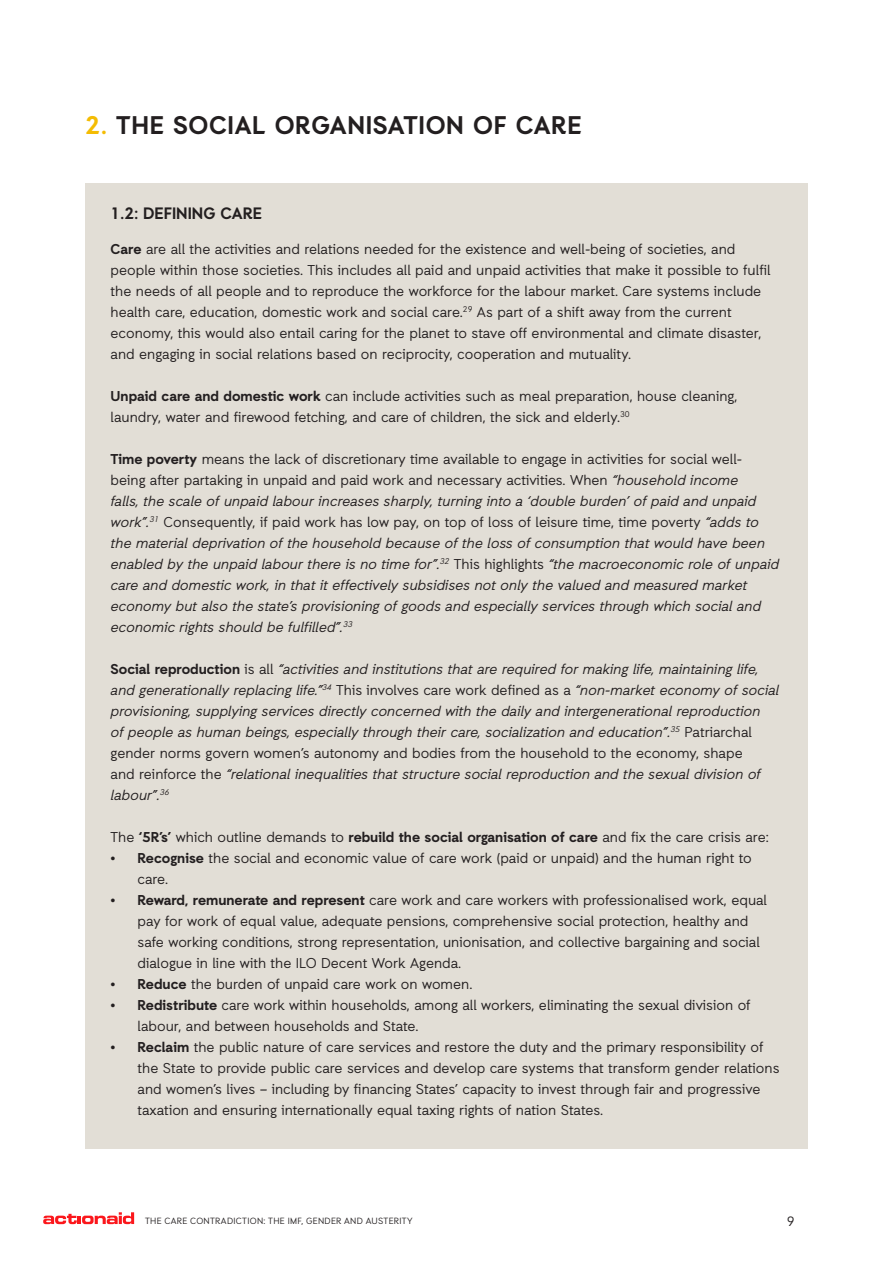
<style>
.page{position:relative;width:893px;height:1263px;background:#fff}
.page>*{position:absolute;margin:0;border:0;box-sizing:border-box;transform-origin:0 0}
.t1{font:700 25.5px "Auxilia";letter-spacing:.025em;color:#231f20}
.t2{font:700 16.5px "Auxilia";color:#231f20}
.t3{font:14.25px/21px "Auxilia";color:#231f20}
.t4{font:italic 14.25px/21px "Auxilia";color:#231f20}
.t5{font:13.5px "Auxilia";color:#231f20}
.t6{font:9px "Auxilia";letter-spacing:.03em;color:#231f20}
.s1{color:#f4bc03}
.s2{font-weight:700}
.s3{font-weight:700;font-style:normal}
.s4{font-style:normal}
</style>
<div class="page">
<svg style="left:43px;top:1212px;width:91px;height:12px"></svg>
<div style="left:85px;top:183px;width:723px;height:965px;background:#e2ded6"></div>
<p class="t1" style="left:85px;top:109px;width:498px"><span class="s1">2.</span> THE SOCIAL ORGANISATION OF CARE</p>
<p class="t2" style="left:111px;top:203px;width:153px">1.2: DEFINING CARE</p>
<p class="t3" style="left:111px;top:238px;width:661px"><span class="s2">Care</span> are all the activities and relations needed for the existence and well-being of societies, and people within those societies. This includes all paid and unpaid activities that make it possible to fulfil the needs of all people and to reproduce the workforce for the labour market. Care systems include health care, education, domestic work and social care.<sup>29</sup> As part of a shift away from the current economy, this would also entail caring for the planet to stave off environmental and climate disaster, and engaging in social relations based on reciprocity, cooperation and mutuality.</p>
<p class="t3" style="left:111px;top:385px;width:628px"><span class="s2">Unpaid care and domestic work</span> can include activities such as meal preparation, house cleaning, laundry, water and firewood fetching, and care of children, the sick and elderly.<sup>30</sup></p>
<p class="t4" style="left:111px;top:448px;width:670px"><span class="s3">Time poverty</span> <span class="s4">means the lack of discretionary time available to engage in activities for social well&shy;being after partaking in unpaid and paid work and necessary activities. When</span> “household income<br>falls, the scale of unpaid labour increases sharply, turning into a ‘double burden’ of paid and unpaid work”.<sup>31</sup> <span class="s4">Consequently, if paid work has low pay, on top of loss of leisure time, time poverty</span> “adds to the material deprivation of the household because of the loss of consumption that would have been enabled by the unpaid labour there is no time for”.<sup>32</sup> <span class="s4">This highlights</span> “the macroeconomic role of unpaid care and domestic work, in that it effectively subsidises not only the valued and measured market economy but also the state’s provisioning of goods and especially services through which social and economic rights should be fulfilled”.<sup>33</sup></p>
<p class="t4" style="left:111px;top:658px;width:670px"><span class="s3">Social reproduction</span> <span class="s4">is all</span> “activities and institutions that are required for making life, maintaining life, and generationally replacing life.”<sup>34</sup> <span class="s4">This involves care work defined as a</span> “non-market economy of social provisioning, supplying services directly concerned with the daily and intergenerational reproduction<br>of people as human beings, especially through their care, socialization and education”.<sup>35</sup> <span class="s4">Patriarchal gender norms govern women’s autonomy and bodies from the household to the economy, shape<br>and reinforce the</span> “relational inequalities that structure social reproduction and the sexual division of labour”.<sup>36</sup></p>
<p class="t3" style="left:111px;top:826px;width:660px">The <span class="s2">‘5R’s’</span> which outline demands to <span class="s2">rebuild the social organisation of care</span> and fix the care crisis are:</p>
<p class="t3" style="left:138px;top:847px;width:616px;text-indent:-27px"><span class="s2">• Recognise</span> the social and economic value of care work (paid or unpaid) and the human right to care.</p>
<p class="t3" style="left:138px;top:889px;width:631px;text-indent:-27px"><span class="s2">• Reward, remunerate and represent</span> care work and care workers with professionalised work, equal pay for work of equal value, adequate pensions, comprehensive social protection, healthy and safe working conditions, strong representation, unionisation, and collective bargaining and social dialogue in line with the ILO Decent Work Agenda.</p>
<p class="t3" style="left:111px;top:973px;width:363px"><span class="s2">• Reduce</span> the burden of unpaid care work on women.</p>
<p class="t3" style="left:138px;top:994px;width:615px;text-indent:-27px"><span class="s2">• Redistribute</span> care work within households, among all workers, eliminating the sexual division of labour, and between households and State.</p>
<p class="t3" style="left:138px;top:1036px;width:643px;text-indent:-27px"><span class="s2">• Reclaim</span> the public nature of care services and restore the duty and the primary responsibility of the State to provide public care services and develop care systems that transform gender relations and women’s lives – including by financing States’ capacity to invest through fair and progressive taxation and ensuring internationally equal taxing rights of nation States.</p>
<p class="t6" style="left:145px;top:1215px;width:269px">THE CARE CONTRADICTION: THE IMF, GENDER AND AUSTERITY</p>
<p class="t5" style="left:787px;top:1213px;width:9px">9</p>
</div>
